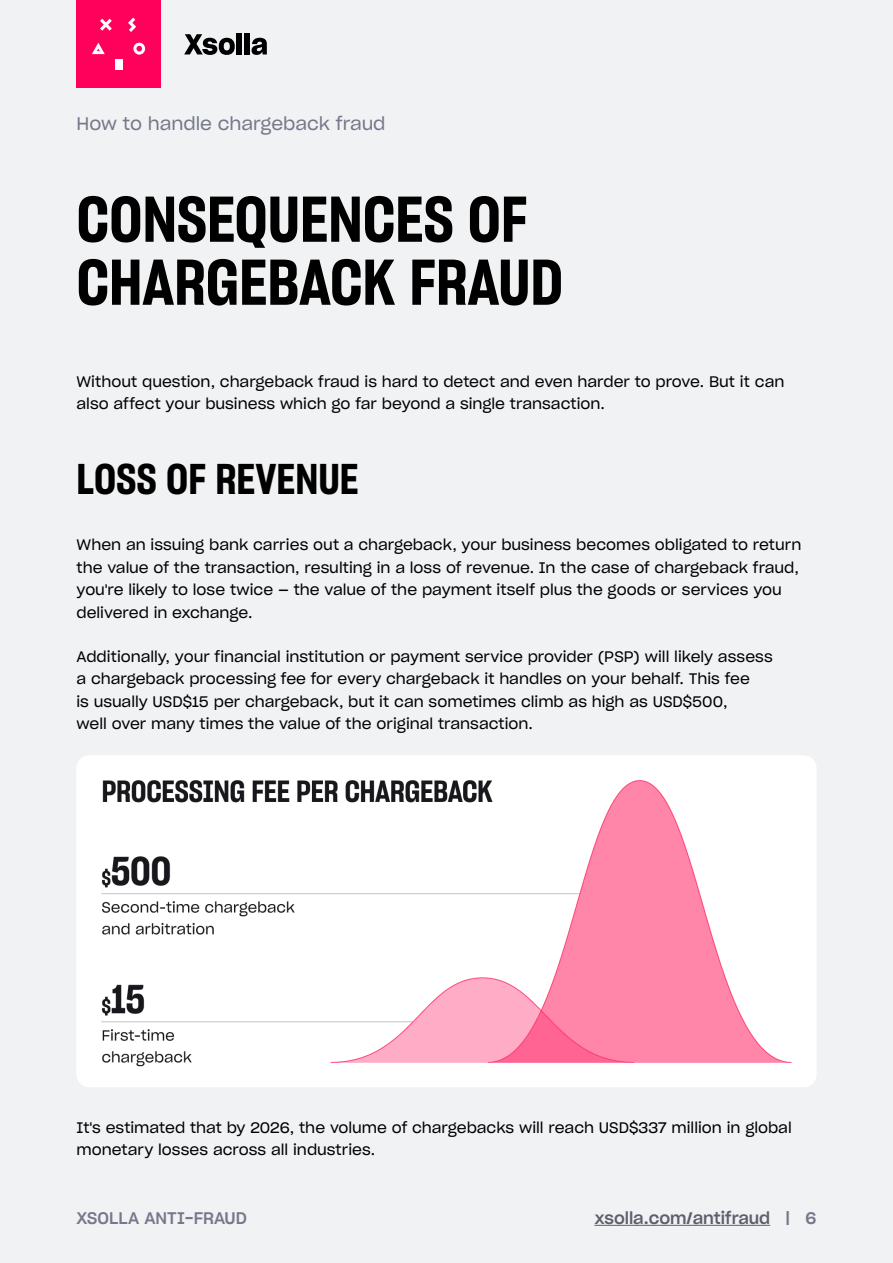
<style>
.page{position:relative;width:893px;height:1263px;background:#f1f2f3}
.page>*{position:absolute;margin:0;border:0;box-sizing:border-box;transform-origin:0 0}
.t1{font:63px/63px "Sharp Grotesk Sm Bold 16";color:#000}
.t2{font:42px "Sharp Grotesk Sm Bold 16";color:#000}
.t3{font:18px "Sharp Grotesk Book 20";letter-spacing:-.005em;color:#75788a}
.t4{font:16.5px "Sharp Grotesk Medium 20";color:#5e5f6e}
.t5{font:16.5px "Sharp Grotesk Medium 20";color:#75788a}
.t6{font:15px/22.5px "Sharp Grotesk Book 20";color:#000}
.s1{color:#75788a}
</style>
<div class="page">
<hr style="left:594px;top:1225px;width:176px;height:1px;background:#5e5f6e">
<svg style="left:184px;top:34px;width:51px;height:21px"></svg>
<div style="left:237px;top:33px;width:5px;height:21px;background:#000"></div>
<div style="left:245px;top:33px;width:5px;height:21px;background:#000"></div>
<svg style="left:252px;top:38px;width:15px;height:17px"></svg>
<div style="left:77px;top:0;width:84px;height:88px;background:#ff005b"></div>
<svg style="left:133px;top:43px;width:12px;height:12px"></svg>
<svg style="left:115px;top:59px;width:8px;height:11px"></svg>
<svg style="left:128px;top:18px;width:8px;height:14px"></svg>
<svg style="left:92px;top:43px;width:13px;height:11px"></svg>
<svg style="left:100px;top:19px;width:12px;height:12px"></svg>
<img style="left:77px;top:756px;width:739px;height:331px">
<p class="t3" style="left:77px;top:109px;width:311px">How to handle chargeback fraud</p>
<h1 class="t1" style="left:77px;top:187px;width:488px">CONSEQUENCES OF<br>CHARGEBACK FRAUD</h1>
<p class="t6" style="left:77px;top:370px;width:709px">Without question, chargeback fraud is hard to detect and even harder to prove. But it can also affect your business which go far beyond a single transaction.</p>
<h2 class="t2" style="left:77px;top:449px;width:284px">LOSS OF REVENUE</h2>
<p class="t6" style="left:77px;top:533px;width:726px">When an issuing bank carries out a chargeback, your business becomes obligated to return the value of the transaction, resulting in a loss of revenue. In the case of chargeback fraud, you're likely to lose twice — the value of the payment itself plus the goods or services you delivered in exchange.</p>
<p class="t6" style="left:77px;top:644px;width:698px">Additionally, your financial institution or payment service provider (PSP) will likely assess a chargeback processing fee for every chargeback it handles on your behalf. This fee<br>is usually USD$15 per chargeback, but it can sometimes climb as high as USD$500,<br>well over many times the value of the original transaction.</p>
<p class="t6" style="left:77px;top:1116px;width:717px">It's estimated that by 2026, the volume of chargebacks will reach USD$337 million in global monetary losses across all industries.</p>
<p class="t5" style="left:77px;top:1204px;width:172px">XSOLLA ANTI-FRAUD</p>
<p class="t4" style="left:594px;top:1204px;width:223px">xsolla.com/antifraud <span class="s1">| 6</span></p>
</div>
